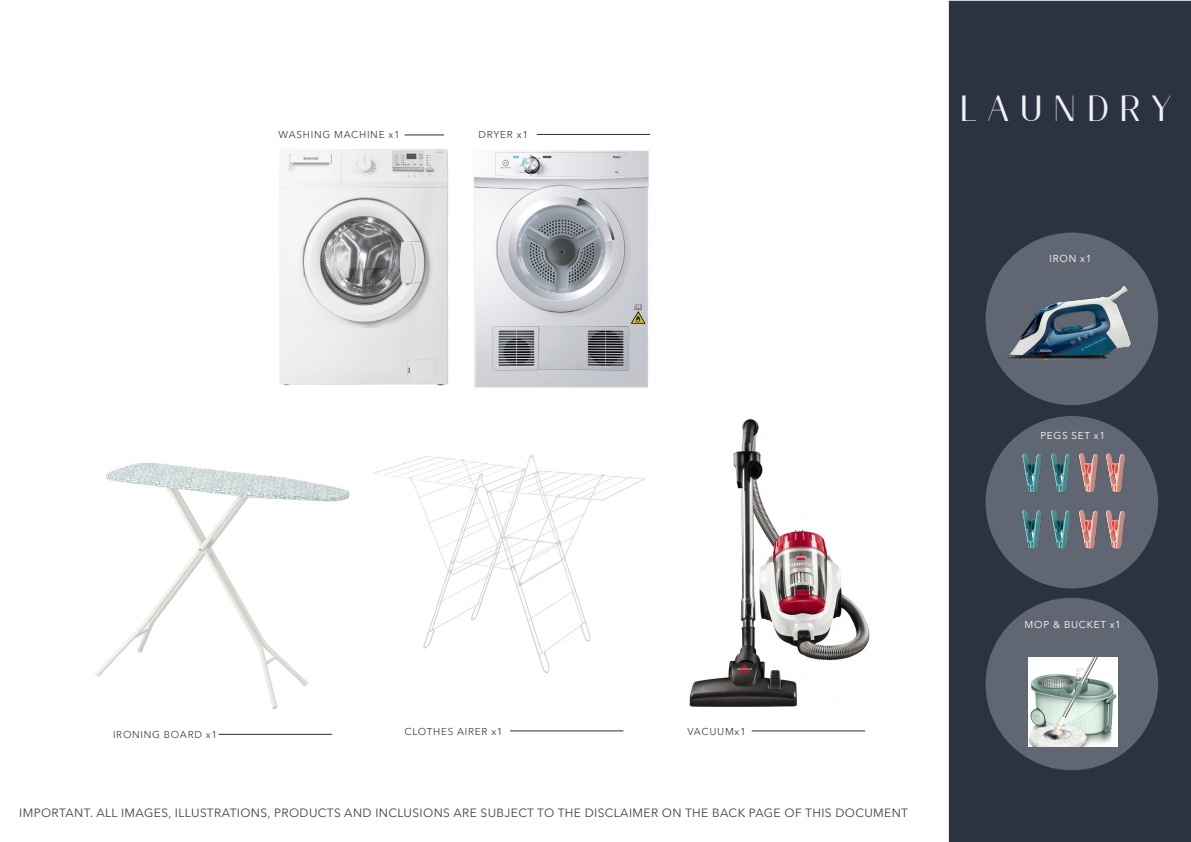
<style>
.page{position:relative;width:1191px;height:842px;background:#fff}
.page>*{position:absolute;margin:0;border:0;box-sizing:border-box;transform-origin:0 0}
.t1{font:48px "Breadley Sans";letter-spacing:.2em;color:#f1f1f1}
.t2{font:12px "Avenir Next";letter-spacing:.03em;color:#414042}
.t3{font:10px "Avenir Next";letter-spacing:.07em;color:#414042}
.t4{font:10px "Avenir Next";letter-spacing:.07em;color:#fff}
</style>
<div class="page">
<div style="left:948px;top:0;width:243px;height:842px;background:#2b3343"></div>
<div style="left:985px;top:233px;width:173px;height:172px;background:#606672;border-radius:50%"></div>
<img style="left:1004px;top:259px;width:129px;height:128px">
<div style="left:985px;top:416px;width:173px;height:172px;background:#606672;border-radius:50%"></div>
<div style="left:985px;top:598px;width:173px;height:172px;background:#606672;border-radius:50%"></div>
<img style="left:1022px;top:454px;width:102px;height:95px">
<hr style="left:218px;top:734px;width:114px;height:1px;background:#222e41">
<img style="left:95px;top:462px;width:255px;height:247px">
<img style="left:279px;top:149px;width:170px;height:237px">
<img style="left:473px;top:150px;width:176px;height:238px">
<img style="left:373px;top:454px;width:272px;height:219px">
<img style="left:689px;top:419px;width:181px;height:288px">
<img style="left:1028px;top:657px;width:89px;height:90px">
<hr style="left:537px;top:134px;width:113px;height:1px;background:#222e41">
<hr style="left:404px;top:135px;width:40px;height:1px;background:#222e41">
<hr style="left:510px;top:731px;width:113px;height:1px;background:#222e41">
<hr style="left:751px;top:731px;width:114px;height:1px;background:#222e41">
<p class="t3" style="left:278px;top:126px;width:123px">WASHING MACHINE x1</p>
<p class="t3" style="left:478px;top:126px;width:51px">DRYER x1</p>
<h1 class="t1" style="left:959px;top:91px;width:215px">LAUNDRY</h1>
<p class="t4" style="left:1049px;top:250px;width:44px">IRON x1</p>
<p class="t4" style="left:1040px;top:427px;width:66px">PEGS SET x1</p>
<p class="t3" style="left:113px;top:726px;width:106px">IRONING BOARD x1</p>
<p class="t3" style="left:404px;top:723px;width:100px">CLOTHES AIRER x1</p>
<p class="t3" style="left:687px;top:723px;width:60px">VACUUMx1</p>
<p class="t2" style="left:19px;top:802px;width:890px">IMPORTANT. ALL IMAGES, ILLUSTRATIONS, PRODUCTS AND INCLUSIONS ARE SUBJECT TO THE DISCLAIMER ON THE BACK PAGE OF THIS DOCUMENT</p>
<p class="t4" style="left:1024px;top:616px;width:98px">MOP &amp; BUCKET x1</p>
</div>
